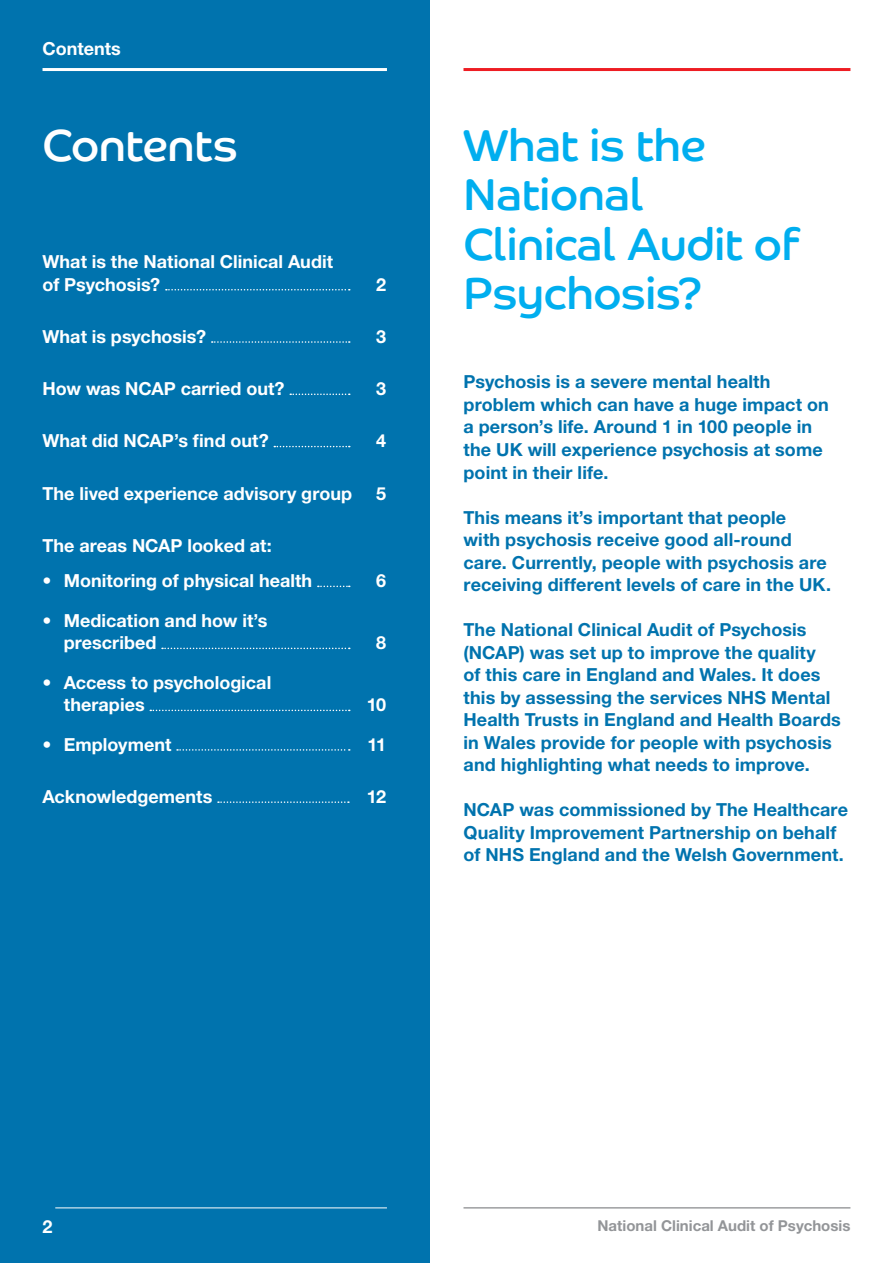
<style>
.page{position:relative;width:893px;height:1263px;background:#fff}
.page>*{position:absolute;margin:0;border:0;box-sizing:border-box;transform-origin:0 0}
.t1{font:45px/49.5px "Co Rethink";letter-spacing:-.005em;color:#00aeef}
.t2{font:45px "Co Rethink";letter-spacing:-.005em;color:#fff}
.t3{font:700 18px/22.5px "Helvetica Neue LT Pro";letter-spacing:.005em;color:#0073ae}
.t4{font:700 18px/22.5px "Helvetica Neue LT Pro";color:#fff}
.t5{font:700 15px "Helvetica Neue LT Pro";color:#939598}
</style>
<div class="page">
<div style="left:0;top:0;width:429px;height:1263px;background:#0073ae"></div>
<hr style="left:43px;top:68px;width:344px;height:3px;background:#fff">
<hr style="left:463px;top:68px;width:387px;height:3px;background:#ee1d23">
<hr style="left:55px;top:1207px;width:332px;height:1px;background:#fff">
<svg style="left:166px;top:289px;width:184px;height:1px"></svg>
<svg style="left:212px;top:341px;width:138px;height:2px"></svg>
<svg style="left:290px;top:393px;width:60px;height:2px"></svg>
<svg style="left:274px;top:446px;width:76px;height:1px"></svg>
<svg style="left:318px;top:586px;width:32px;height:1px"></svg>
<svg style="left:162px;top:648px;width:188px;height:1px"></svg>
<svg style="left:150px;top:710px;width:200px;height:1px"></svg>
<svg style="left:177px;top:749px;width:173px;height:2px"></svg>
<svg style="left:218px;top:801px;width:131px;height:2px"></svg>
<hr style="left:463px;top:1207px;width:387px;height:1px;background:#6c6d70">
<p class="t4" style="left:43px;top:37px;width:80px">Contents</p>
<h1 class="t2" style="left:43px;top:118px;width:197px">Contents</h1>
<p class="t4" style="left:43px;top:250px;width:292px">What is the National Clinical Audit of Psychosis?</p>
<p class="t4" style="left:376px;top:272px;width:12px">2</p>
<p class="t4" style="left:43px;top:325px;width:165px">What is psychosis?</p>
<p class="t4" style="left:376px;top:325px;width:12px">3</p>
<p class="t4" style="left:43px;top:377px;width:244px">How was NCAP carried out?</p>
<p class="t4" style="left:376px;top:377px;width:12px">3</p>
<p class="t4" style="left:43px;top:429px;width:228px">What did NCAP’s find out?</p>
<p class="t4" style="left:376px;top:429px;width:12px">4</p>
<p class="t4" style="left:43px;top:481px;width:311px">The lived experience advisory group</p>
<p class="t4" style="left:376px;top:481px;width:12px">5</p>
<p class="t4" style="left:43px;top:534px;width:231px">The areas NCAP looked at:</p>
<p class="t4" style="left:43px;top:569px;width:271px">• Monitoring of physical health</p>
<p class="t4" style="left:376px;top:569px;width:12px">6</p>
<p class="t4" style="left:64px;top:608px;width:205px;text-indent:-21px">• Medication and how it’s prescribed</p>
<p class="t4" style="left:376px;top:631px;width:12px">8</p>
<p class="t4" style="left:64px;top:671px;width:209px;text-indent:-21px">• Access to psychological therapies</p>
<p class="t4" style="left:367px;top:693px;width:21px">10</p>
<p class="t4" style="left:43px;top:733px;width:130px">• Employment</p>
<p class="t4" style="left:368px;top:733px;width:20px">11</p>
<p class="t4" style="left:43px;top:785px;width:171px">Acknowledgements</p>
<p class="t4" style="left:367px;top:785px;width:21px">12</p>
<h1 class="t1" style="left:463px;top:120px;width:337px">What is the<br>National<br>Clinical Audit of<br>Psychosis?</h1>
<p class="t3" style="left:463px;top:370px;width:367px">Psychosis is a severe mental health problem which can have a huge impact on a person’s life. Around 1 in 100 people in the UK will experience psychosis at some point in their life.</p>
<p class="t3" style="left:463px;top:505px;width:369px">This means it’s important that people<br>with psychosis receive good all-round care. Currently, people with psychosis are receiving different levels of care in the UK.</p>
<p class="t3" style="left:463px;top:618px;width:379px">The National Clinical Audit of Psychosis (NCAP) was set up to improve the quality<br>of this care in England and Wales. It does this by assessing the services NHS Mental Health Trusts in England and Health Boards in Wales provide for people with psychosis and highlighting what needs to improve.</p>
<p class="t3" style="left:463px;top:798px;width:386px">NCAP was commissioned by The Healthcare<br>Quality Improvement Partnership on behalf of NHS England and the Welsh Government.</p>
<p class="t4" style="left:43px;top:1215px;width:12px">2</p>
<p class="t5" style="left:597px;top:1216px;width:254px">National Clinical Audit of Psychosis</p>
</div>
